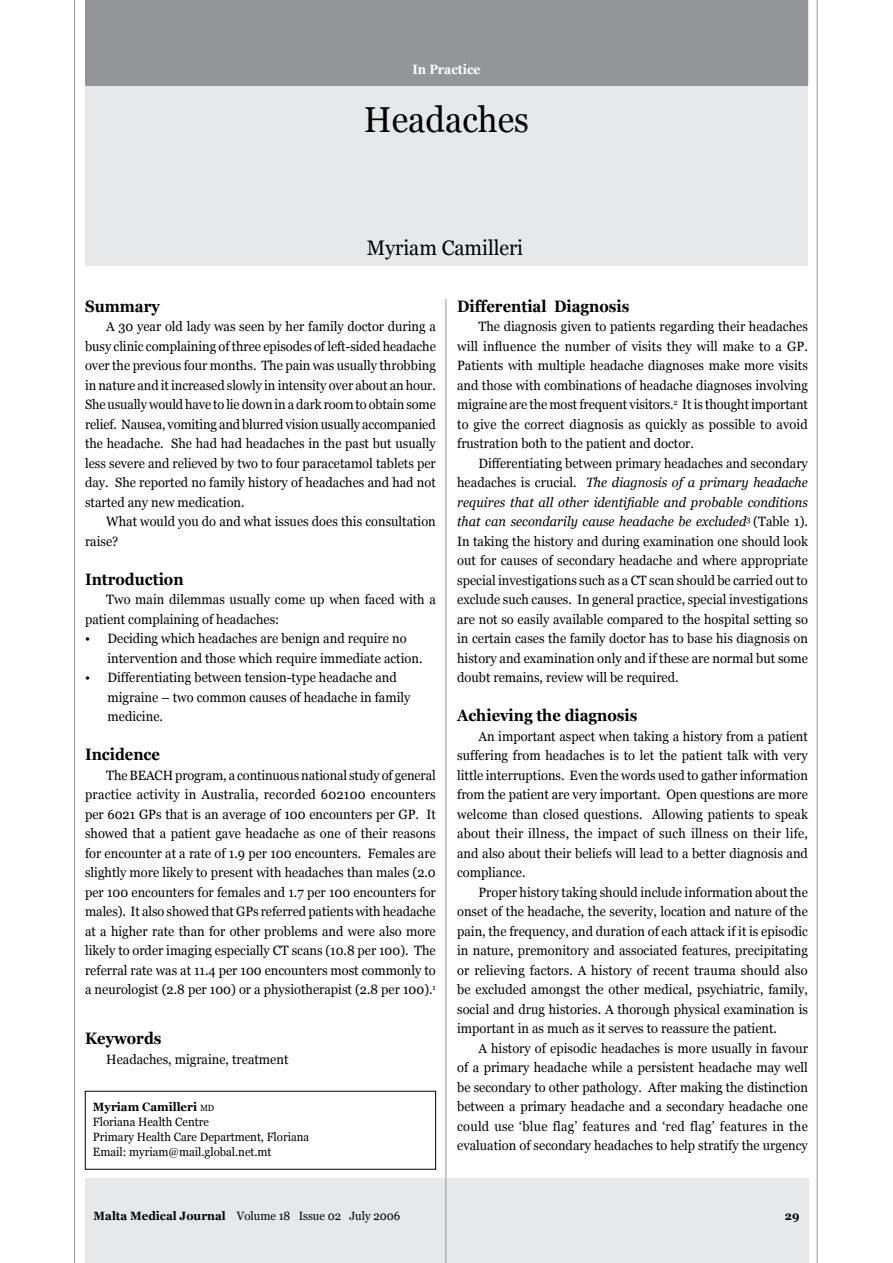
<style>
.page{position:relative;width:893px;height:1263px;background:#fff}
.page>*{position:absolute;margin:0;border:0;box-sizing:border-box;transform-origin:0 0}
.t1{font:36px "Georgia";color:#000;scale:.95 1}
.t2{font:21px "Georgia";color:#000;scale:.95 1}
.t3{font:700 16.5px "Georgia";color:#000;scale:.9 1}
.t4{font:13.5px/19.5px "Georgia";color:#000;text-align:justify;scale:.95 1}
.t5{font:700 13.5px "Georgia";color:#fff;scale:.9 1}
.t6{font:12px/15px "Georgia";color:#000;scale:.95 1}
.t7{font:700 12px "Georgia";color:#000;scale:.95 1}
.s1{font-weight:700}
.s2{font-size:9px}
.s3{font-style:italic}
</style>
<div class="page">
<div style="left:85px;top:1178px;width:724px;height:85px;background:#e6e7e8"></div>
<hr style="left:74px;top:0;width:1px;height:1263px;background:#939598">
<hr style="left:446px;top:0;width:1px;height:1263px;background:#939598">
<hr style="left:817px;top:0;width:1px;height:1263px;background:#939598">
<div style="left:436px;top:260px;width:21px;height:38px;background:#fff"></div>
<div style="left:85px;top:0;width:723px;height:266px;background:#e6e7e8"></div>
<div style="left:85px;top:0;width:723px;height:85px;background:#939598"></div>
<p class="t5" style="left:413px;top:62px;width:77px">In Practice</p>
<h1 class="t1" style="left:364px;top:100px;width:175px">Headaches</h1>
<h2 class="t2" style="left:367px;top:236px;width:166px">Myriam Camilleri</h2>
<p class="t3" style="left:85px;top:296px;width:85px">Summary</p>
<p class="t4" style="left:85px;top:317px;width:371px;text-indent:21px">A 30 year old lady was seen by her family doctor during a busy clinic complaining of three episodes of left-sided headache over the previous four months. The pain was usually throbbing in nature and it increased slowly in intensity over about an hour.<br>She usually would have to lie down in a dark room to obtain some relief. Nausea, vomiting and blurred vision usually accompanied the headache. She had had headaches in the past but usually less severe and relieved by two to four paracetamol tablets per day. She reported no family history of headaches and had not started any new medication.</p>
<p class="t4" style="left:85px;top:512px;width:371px;text-indent:21px">What would you do and what issues does this consultation raise?</p>
<p class="t3" style="left:85px;top:569px;width:111px">Introduction</p>
<p class="t4" style="left:85px;top:590px;width:371px;text-indent:21px">Two main dilemmas usually come up when faced with a patient complaining of headaches:</p>
<p class="t4" style="left:108px;top:629px;width:333px;text-indent:-22px">• Deciding which headaches are benign and require no intervention and those which require immediate action.</p>
<p class="t4" style="left:108px;top:668px;width:320px;text-align:left;text-indent:-22px">• Differentiating between tension-type headache and migraine – two common causes of headache in family medicine.</p>
<p class="t3" style="left:85px;top:745px;width:85px">Incidence</p>
<p class="t4" style="left:85px;top:765px;width:371px;text-indent:21px">The BEACH program, a continuous national study of general practice activity in Australia, recorded 602100 encounters per 6021 GPs that is an average of 100 encounters per GP. It showed that a patient gave headache as one of their reasons for encounter at a rate of 1.9 per 100 encounters. Females are slightly more likely to present with headaches than males (2.0 per 100 encounters for females and 1.7 per 100 encounters for males). It also showed that GPs referred patients with headache at a higher rate than for other problems and were also more likely to order imaging especially CT scans (10.8 per 100). The referral rate was at 11.4 per 100 encounters most commonly to a neurologist (2.8 per 100) or a physiotherapist (2.8 per 100).<sup>1</sup></p>
<p class="t3" style="left:85px;top:1029px;width:86px">Keywords</p>
<p class="t4" style="left:106px;top:1049px;width:193px">Headaches, migraine, treatment</p>
<p class="t6" style="left:93px;top:1100px;width:229px"><span class="s1">Myriam Camilleri</span> <span class="s2">MD<br></span>Floriana Health Centre<br>Primary Health Care Department, Floriana<br>Email: myriam@mail.global.net.mt</p>
<p class="t3" style="left:457px;top:296px;width:193px">Differential Diagnosis</p>
<p class="t4" style="left:457px;top:317px;width:371px;text-indent:21px">The diagnosis given to patients regarding their headaches will influence the number of visits they will make to a GP.<br>Patients with multiple headache diagnoses make more visits and those with combinations of headache diagnoses involving migraine are the most frequent visitors.<sup>2</sup> It is thought important to give the correct diagnosis as quickly as possible to avoid frustration both to the patient and doctor.</p>
<p class="t4" style="left:457px;top:453px;width:371px;text-indent:21px">Differentiating between primary headaches and secondary headaches is crucial. <span class="s3">The diagnosis of a primary headache requires that all other identifiable and probable conditions that can secondarily cause headache be excluded</span><sup>3</sup> (Table 1).<br>In taking the history and during examination one should look out for causes of secondary headache and where appropriate special investigations such as a CT scan should be carried out to exclude such causes. In general practice, special investigations are not so easily available compared to the hospital setting so in certain cases the family doctor has to base his diagnosis on history and examination only and if these are normal but some doubt remains, review will be required.</p>
<p class="t3" style="left:457px;top:706px;width:202px">Achieving the diagnosis</p>
<p class="t4" style="left:457px;top:726px;width:371px;text-indent:21px">An important aspect when taking a history from a patient suffering from headaches is to let the patient talk with very little interruptions. Even the words used to gather information from the patient are very important. Open questions are more welcome than closed questions. Allowing patients to speak about their illness, the impact of such illness on their life, and also about their beliefs will lead to a better diagnosis and compliance.</p>
<p class="t4" style="left:457px;top:882px;width:371px;text-indent:21px">Proper history taking should include information about the onset of the headache, the severity, location and nature of the pain, the frequency, and duration of each attack if it is episodic in nature, premonitory and associated features, precipitating or relieving factors. A history of recent trauma should also be excluded amongst the other medical, psychiatric, family, social and drug histories. A thorough physical examination is important in as much as it serves to reassure the patient.</p>
<p class="t4" style="left:457px;top:1038px;width:371px;text-indent:21px">A history of episodic headaches is more usually in favour of a primary headache while a persistent headache may well be secondary to other pathology. After making the distinction between a primary headache and a secondary headache one could use ‘blue flag’ features and ‘red flag’ features in the evaluation of secondary headaches to help stratify the urgency</p>
<p class="t6" style="left:94px;top:1208px;width:324px"><span class="s1">Malta Medical Journal</span> Volume 18 Issue 02 July 2006</p>
<p class="t7" style="left:785px;top:1209px;width:17px">29</p>
</div>
